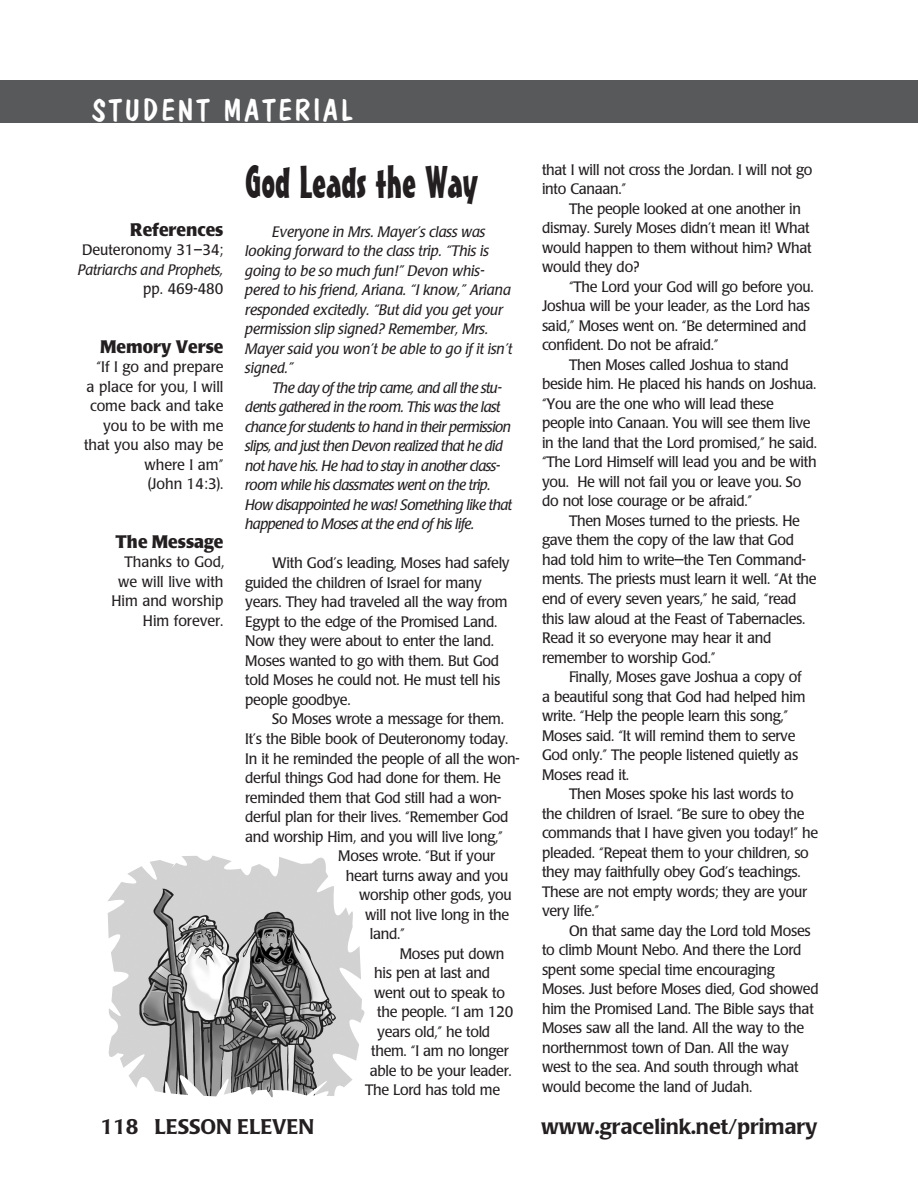
<style>
.page{position:relative;width:918px;height:1202px;background:#fff}
.page>*{position:absolute;margin:0;border:0;box-sizing:border-box;transform-origin:0 0}
.section_title{font:45px "Mister Earl BT";color:#231f20}
.t1{font:30px "Dom Casual D";letter-spacing:.1em;color:#fff}
.t2{font:500 21px "Poppl Laudatio";color:#231f20}
.subhead-right{font:700 18px "Poppl Laudatio";color:#231f20;scale:.95 1}
.body{font:15px/19.5px "Poppl Laudatio";letter-spacing:-.02em;color:#231f20;scale:.95 1}
.body-2{font:italic 15px/19.5px "Poppl Laudatio";letter-spacing:-.03em;color:#231f20}
.body-3{font:italic 15px/19.5px "Poppl Laudatio";color:#231f20}
.body-4{font:15px/19.5px "Poppl Laudatio";letter-spacing:-.02em;color:#231f20}
.body-right{font:15px/19.5px "Poppl Laudatio";color:#231f20;text-align:right;scale:.95 1}
.subhead{font:15px "Poppl Laudatio";color:#231f20;scale:.95 1}
.s1{font-style:italic}
</style>
<div class="page">
<div style="left:0;top:80px;width:891px;height:43px;background:#58595b"></div>
<div style="left:891px;top:80px;width:27px;height:43px;background:#58595b"></div>
<img style="left:107px;top:855px;width:258px;height:243px">
<p class="t1" style="left:92px;top:92px;width:262px">STUDENT MATERIAL</p>
<p class="subhead-right" style="left:130px;top:219px;width:100px">References</p>
<p class="body-right" style="left:78px;top:240px;width:155px">Deuteronomy 31–34;<br><span class="s1">Patriarchs and Prophets, </span>pp. 469-480</p>
<p class="subhead-right" style="left:100px;top:336px;width:131px">Memory Verse</p>
<p class="body-right" style="left:84px;top:357px;width:148px">“If I go and prepare<br>a place for you, I will come back and take you to be with me that you also may be where I am”</p>
<p class="body-right" style="left:148px;top:474px;width:81px">(John 14:3).</p>
<p class="subhead-right" style="left:116px;top:531px;width:115px">The Message</p>
<p class="subhead" style="left:124px;top:554px;width:107px">Thanks to God,</p>
<p class="body-right" style="left:118px;top:572px;width:112px">we will live with</p>
<p class="body-right" style="left:111px;top:591px;width:120px">Him and worship</p>
<p class="body-right" style="left:143px;top:611px;width:86px">Him forever.</p>
<p class="section_title" style="left:245px;top:154px;width:234px">God Leads the Way</p>
<p class="body-3" style="left:245px;top:222px;width:269px;text-indent:27px">Everyone in Mrs. Mayer’s class was looking forward to the class trip. “This is going to be so much fun!” Devon whis&shy;pered to his friend, Ariana. “I know,” Ariana responded excitedly. “But did you get your permission slip signed? Remember, Mrs.<br>Mayer said you won’t be able to go if it isn’t signed.”</p>
<p class="body-2" style="left:245px;top:378px;width:268px;text-indent:27px">The day of the trip came, and all the stu&shy;dents gathered in the room. This was the last chance for students to hand in their permission slips, and just then Devon realized that he did not have his. He had to stay in another class&shy;room while his classmates went on the trip.<br>How disappointed he was! Something like that happened to Moses at the end of his life.</p>
<p class="body-4" style="left:245px;top:554px;width:266px;text-indent:27px">With God’s leading, Moses had safely guided the children of Israel for many years. They had traveled all the way from Egypt to the edge of the Promised Land.<br>Now they were about to enter the land.<br>Moses wanted to go with them. But God told Moses he could not. He must tell his people goodbye.</p>
<p class="body" style="left:272px;top:710px;width:245px">So Moses wrote a message for them.</p>
<p class="body" style="left:245px;top:729px;width:279px">It’s the Bible book of Deuteronomy today.</p>
<p class="body" style="left:245px;top:749px;width:290px">In it he reminded the people of all the won-</p>
<p class="body" style="left:245px;top:768px;width:271px">derful things God had done for them. He</p>
<p class="body" style="left:245px;top:788px;width:271px">reminded them that God still had a won-</p>
<p class="body" style="left:245px;top:807px;width:279px">derful plan for their lives. “Remember God</p>
<p class="body" style="left:245px;top:827px;width:273px">and worship Him, and you will live long,”</p>
<p class="body" style="left:338px;top:846px;width:167px">Moses wrote. “But if your</p>
<p class="body" style="left:346px;top:866px;width:173px">heart turns away and you</p>
<p class="body" style="left:359px;top:885px;width:162px">worship other gods, you</p>
<p class="body" style="left:365px;top:905px;width:153px">will not live long in the</p>
<p class="body" style="left:370px;top:924px;width:38px">land.”</p>
<p class="body" style="left:400px;top:944px;width:112px">Moses put down</p>
<p class="body" style="left:374px;top:963px;width:123px">his pen at last and</p>
<p class="body" style="left:374px;top:983px;width:139px">went out to speak to</p>
<p class="body" style="left:377px;top:1002px;width:145px">the people. “I am 120</p>
<p class="body" style="left:377px;top:1022px;width:121px">years old,” he told</p>
<p class="body" style="left:371px;top:1041px;width:146px">them. “I am no longer</p>
<p class="body" style="left:370px;top:1061px;width:151px">able to be your leader.</p>
<p class="body" style="left:365px;top:1080px;width:143px">The Lord has told me</p>
<p class="body" style="left:542px;top:160px;width:286px">that I will not cross the Jordan. I will not go into Canaan.”</p>
<p class="body" style="left:542px;top:199px;width:285px;text-indent:27px">The people looked at one another in dismay. Surely Moses didn’t mean it! What would happen to them without him? What would they do?</p>
<p class="body" style="left:542px;top:277px;width:288px;text-indent:27px">“The Lord your God will go before you.<br>Joshua will be your leader, as the Lord has said,” Moses went on. “Be determined and confident. Do not be afraid.”</p>
<p class="body" style="left:542px;top:355px;width:291px;text-indent:27px">Then Moses called Joshua to stand beside him. He placed his hands on Joshua. “You are the one who will lead these people into Canaan. You will see them live in the land that the Lord promised,” he said. “The Lord Himself will lead you and be with you. He will not fail you or leave you. So do not lose courage or be afraid.”</p>
<p class="body" style="left:542px;top:511px;width:291px;text-indent:27px">Then Moses turned to the priests. He gave them the copy of the law that God had told him to write—the Ten Command&shy;ments. The priests must learn it well. “At the end of every seven years,” he said, “read this law aloud at the Feast of Tabernacles.<br>Read it so everyone may hear it and remember to worship God.”</p>
<p class="body" style="left:542px;top:667px;width:279px;text-indent:27px">Finally, Moses gave Joshua a copy of a beautiful song that God had helped him write. “Help the people learn this song,” Moses said. “It will remind them to serve God only.” The people listened quietly as Moses read it.</p>
<p class="body" style="left:542px;top:784px;width:292px;text-indent:27px">Then Moses spoke his last words to<br>the children of Israel. “Be sure to obey the commands that I have given you today!” he pleaded. “Repeat them to your children, so they may faithfully obey God’s teachings.<br>These are not empty words; they are your very life.”</p>
<p class="body" style="left:542px;top:921px;width:293px;text-indent:27px">On that same day the Lord told Moses to climb Mount Nebo. And there the Lord spent some special time encouraging Moses. Just before Moses died, God showed him the Promised Land. The Bible says that Moses saw all the land. All the way to the northernmost town of Dan. All the way west to the sea. And south through what would become the land of Judah.</p>
<p class="t2" style="left:100px;top:1115px;width:215px">118 LESSON ELEVEN</p>
<p class="t2" style="left:541px;top:1115px;width:278px">www.gracelink.net/primary</p>
</div>
